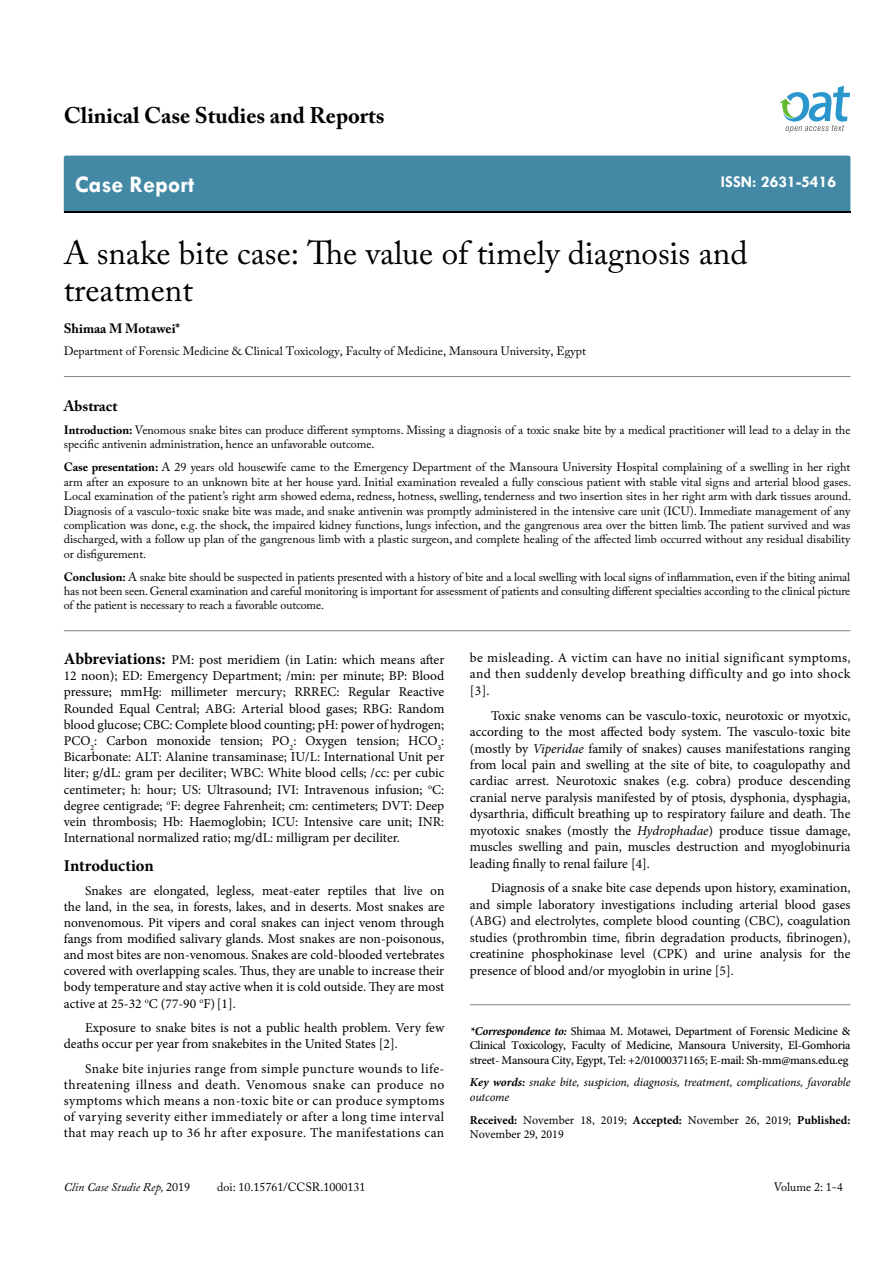
<style>
.page{position:relative;width:893px;height:1263px;background:#fff}
.page>*{position:absolute;margin:0;border:0;box-sizing:border-box;transform-origin:0 0}
.t1{font:33px/37.5px "Adobe Caslon Pro";color:#000}
.t2{font:700 24px "Tw Cen";color:#fff}
.t3{font:700 22.5px "Adobe Caslon Pro";color:#000}
.t4{font:700 16.5px "Tw Cen";color:#fff}
.t5{font:700 16.5px "Minion Pro";letter-spacing:-.005em;color:#000}
.t6{font:700 15px "Adobe Caslon Pro";color:#000}
.t7{font:13.5px/16.5px "Minion Pro";color:#000;text-align:justify}
.t8{font:700 13.5px "Adobe Caslon Pro";color:#000}
.t9{font:12px/14.4px "Adobe Caslon Pro";color:#000;text-align:justify}
.t10{font:500 12px/14.4px "Minion Pro";letter-spacing:-.02em;color:#000;text-align:justify}
.t11{font:italic 12px/14.4px "Minion Pro";letter-spacing:-.01em;color:#000}
.t12{font:12px/14.4px "Minion Pro";color:#000}
.t13{font:italic 12px "Adobe Caslon Pro";color:#000}
.s1{font-weight:700}
.s2{font-style:italic}
.s3{font-weight:700;font-size:16.5px}
.s4{font-weight:700;font-style:italic}
.s5{font-style:normal}
</style>
<div class="page">
<div style="left:64px;top:156px;width:786px;height:56px;background:#4389a5"></div>
<svg style="left:779px;top:86px;width:71px;height:47px"></svg>
<hr style="left:470px;top:1004px;width:380px;height:1px;background:#808285">
<hr style="left:64px;top:376px;width:786px;height:1px;background:#808285">
<hr style="left:64px;top:630px;width:786px;height:1px;background:#808285">
<h3 class="t3" style="left:64px;top:102px;width:322px">Clinical Case Studies and Reports</h3>
<h2 class="t2" style="left:75px;top:170px;width:121px">Case Report</h2>
<p class="t4" style="left:721px;top:172px;width:117px">ISSN: 2631-5416</p>
<h1 class="t1" style="left:64px;top:233px;width:685px">A snake bite case: The value of timely diagnosis and treatment</h1>
<p class="t8" style="left:64px;top:320px;width:118px">Shimaa M Motawei*</p>
<p class="t9" style="left:64px;top:344px;width:524px">Department of Forensic Medicine &amp; Clinical Toxicology, Faculty of Medicine, Mansoura University, Egypt</p>
<p class="t6" style="left:64px;top:397px;width:55px">Abstract</p>
<p class="t9" style="left:64px;top:423px;width:788px"><span class="s1">Introduction:</span> Venomous snake bites can produce different symptoms. Missing a diagnosis of a toxic snake bite by a medical practitioner will lead to a delay in the specific antivenin administration, hence an unfavorable outcome.</p>
<p class="t9" style="left:64px;top:460px;width:789px"><span class="s1">Case presentation:</span> A 29 years old housewife came to the Emergency Department of the Mansoura University Hospital complaining of a swelling in her right arm after an exposure to an unknown bite at her house yard. Initial examination revealed a fully conscious patient with stable vital signs and arterial blood gases.<br>Local examination of the patient’s right arm showed edema, redness, hotness, swelling, tenderness and two insertion sites in her right arm with dark tissues around.<br>Diagnosis of a vasculo-toxic snake bite was made, and snake antivenin was promptly administered in the intensive care unit (ICU). Immediate management of any complication was done, e.g. the shock, the impaired kidney functions, lungs infection, and the gangrenous area over the bitten limb. The patient survived and was discharged, with a follow up plan of the gangrenous limb with a plastic surgeon, and complete healing of the affected limb occurred without any residual disability or disfigurement.</p>
<p class="t9" style="left:64px;top:569px;width:788px"><span class="s1">Conclusion:</span> A snake bite should be suspected in patients presented with a history of bite and a local swelling with local signs of inflammation, even if the biting animal has not been seen. General examination and careful monitoring is important for assessment of patients and consulting different specialties according to the clinical picture of the patient is necessary to reach a favorable outcome.</p>
<p class="t7" style="left:470px;top:649px;width:382px">be misleading. A victim can have no initial significant symptoms, and then suddenly develop breathing difficulty and go into shock [3].</p>
<p class="t7" style="left:470px;top:707px;width:382px;text-indent:21px">Toxic snake venoms can be vasculo-toxic, neurotoxic or myotxic, according to the most affected body system. The vasculo-toxic bite (mostly by <span class="s2">Viperidae</span> family of snakes) causes manifestations ranging from local pain and swelling at the site of bite, to coagulopathy and cardiac arrest. Neurotoxic snakes (e.g. cobra) produce descending cranial nerve paralysis manifested by of ptosis, dysphonia, dysphagia, dysarthria, difficult breathing up to respiratory failure and death. The myotoxic snakes (mostly the <span class="s2">Hydrophadae</span>) produce tissue damage, muscles swelling and pain, muscles destruction and myoglobinuria leading finally to renal failure [4].</p>
<p class="t7" style="left:470px;top:880px;width:382px;text-indent:21px">Diagnosis of a snake bite case depends upon history, examination, and simple laboratory investigations including arterial blood gases (ABG) and electrolytes, complete blood counting (CBC), coagulation studies (prothrombin time, fibrin degradation products, fibrinogen), creatinine phosphokinase level (CPK) and urine analysis for the presence of blood and/or myoglobin in urine [5].</p>
<p class="t7" style="left:64px;top:652px;width:382px"><span class="s3">Abbreviations:</span> PM: post meridiem (in Latin: which means after 12 noon); ED: Emergency Department; /min: per minute; BP: Blood pressure; mmHg: millimeter mercury; RRREC: Regular Reactive Rounded Equal Central; ABG: Arterial blood gases; RBG: Random blood glucose; CBC: Complete blood counting; pH: power of hydrogen; PCO<sub>2</sub>: Carbon monoxide tension; PO<sub>2</sub>: Oxygen tension; HCO<sub>3</sub>:<br>Bicarbonate: ALT: Alanine transaminase; IU/L: International Unit per liter; g/dL: gram per deciliter; WBC: White blood cells; /cc: per cubic centimeter; h: hour; US: Ultrasound; IVI: Intravenous infusion; <sup>o</sup>C: degree centigrade; <sup>o</sup>F: degree Fahrenheit; cm: centimeters; DVT: Deep vein thrombosis; Hb: Haemoglobin; ICU: Intensive care unit; INR:<br>International normalized ratio; mg/dL: milligram per deciliter.</p>
<p class="t5" style="left:64px;top:854px;width:91px">Introduction</p>
<p class="t7" style="left:64px;top:883px;width:382px;line-height:16px;text-indent:21px">Snakes are elongated, legless, meat-eater reptiles that live on the land, in the sea, in forests, lakes, and in deserts. Most snakes are nonvenomous. Pit vipers and coral snakes can inject venom through fangs from modified salivary glands. Most snakes are non-poisonous, and most bites are non-venomous. Snakes are cold-blooded vertebrates covered with overlapping scales. Thus, they are unable to increase their body temperature and stay active when it is cold outside. They are most active at 25-32 <sup>o</sup>C (77-90 <sup>o</sup>F)[1].</p>
<p class="t7" style="left:64px;top:1020px;width:382px;line-height:16px;text-indent:21px">Exposure to snake bites is not a public health problem. Very few deaths occur per year from snakebites in the United States [2].</p>
<p class="t7" style="left:64px;top:1060px;width:382px;text-indent:21px">Snake bite injuries range from simple puncture wounds to life&shy;threatening illness and death. Venomous snake can produce no symptoms which means a non-toxic bite or can produce symptoms of varying severity either immediately or after a long time interval that may reach up to 36 hr after exposure. The manifestations can</p>
<p class="t10" style="left:470px;top:1024px;width:382px"><span class="s4">*Correspondence to:</span> Shimaa M. Motawei, Department of Forensic Medicine &amp; Clinical Toxicology, Faculty of Medicine, Mansoura University, El-Gomhoria street- Mansoura City, Egypt, Tel: +2/01000371165; E-mail: Sh-mm@mans.edu.eg</p>
<p class="t11" style="left:470px;top:1075px;width:382px"><span class="s1">Key words:</span> snake bite, suspicion, diagnosis, treatment, complications, favorable outcome</p>
<p class="t12" style="left:470px;top:1113px;width:382px"><span class="s1">Received:</span> November 18, 2019; <span class="s1">Accepted:</span> November 26, 2019; <span class="s1">Published:<br></span>November 29, 2019</p>
<p class="t13" style="left:64px;top:1180px;width:128px">Clin Case Studie Rep, <span class="s5">2019</span></p>
<p class="t9" style="left:217px;top:1180px;width:150px">doi: 10.15761/CCSR.1000131</p>
<p class="t9" style="left:774px;top:1180px;width:71px">Volume 2: 1-4</p>
</div>
